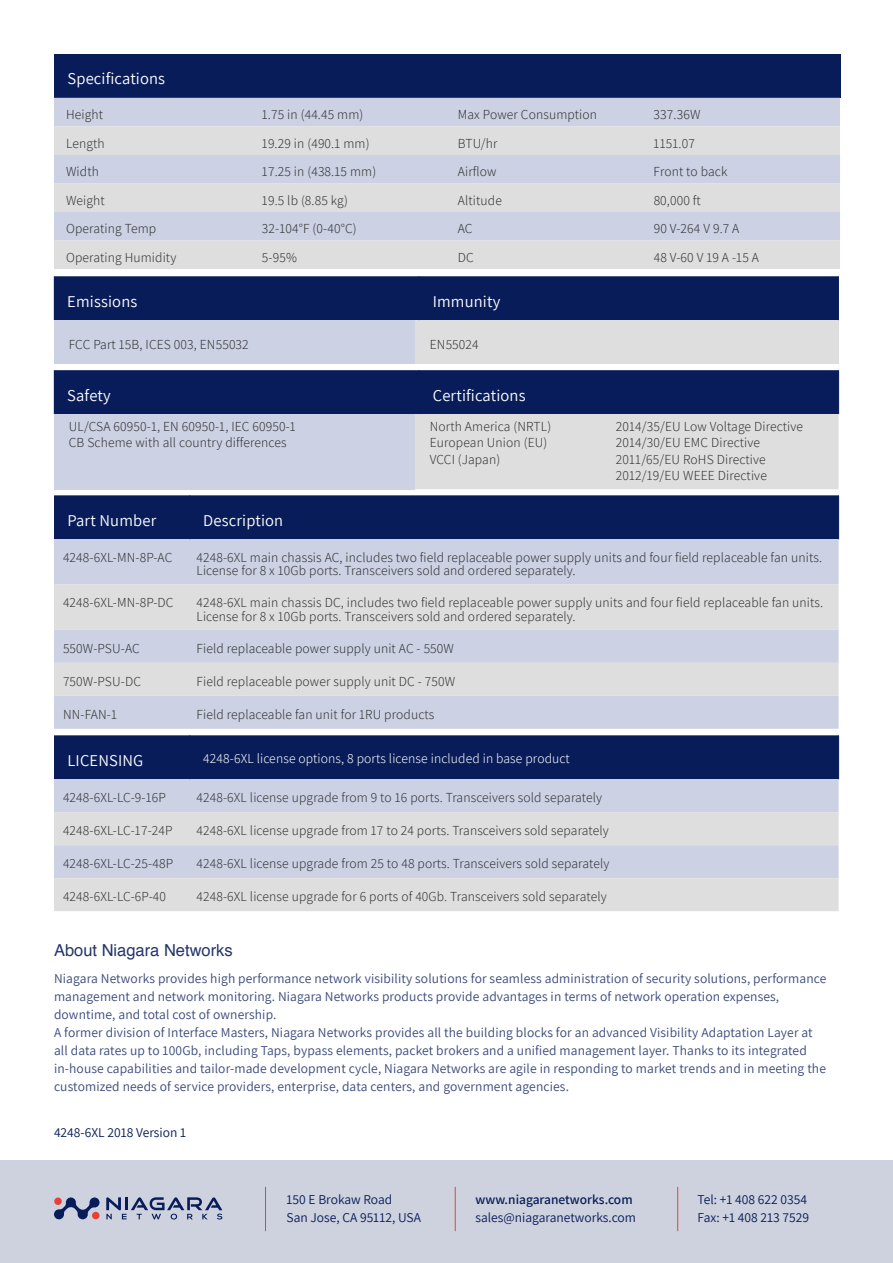
<style>
.page{position:relative;width:893px;height:1263px;background:#fff}
.page>*{position:absolute;margin:0;border:0;box-sizing:border-box;transform-origin:0 0}
.t1{font:16.5px "Assistant";letter-spacing:.01em;color:#fff}
.t2{font:16.5px "Helvetica";color:#23356b}
.t3{font:300 13.5px/16.5px "Assistant";letter-spacing:.01em;color:#333}
.t4{font:13.5px/18px "Assistant";letter-spacing:.01em;color:#39497a}
.t5{font:13.5px/18px "Assistant";color:#081c59}
.t6{font:300 13.5px "Assistant";letter-spacing:.01em;color:#fff}
.t7{font:600 13.5px "Assistant";color:#081c59}
</style>
<div class="page">
<div style="left:0;top:1160px;width:893px;height:103px;background:#ced2de"></div>
<hr style="left:455px;top:1187px;width:1px;height:44px;background:#e84038">
<hr style="left:265px;top:1187px;width:1px;height:44px;background:#e84038">
<hr style="left:677px;top:1187px;width:1px;height:44px;background:#e84038">
<svg style="left:106px;top:1197px;width:116px;height:22px"></svg>
<svg style="left:54px;top:1197px;width:46px;height:22px"></svg>
<div style="left:92px;top:1212px;width:8px;height:7px;background:#e84038;border-radius:50%"></div>
<div style="left:54px;top:54px;width:786px;height:44px;background:#081c59"></div>
<div style="left:54px;top:98px;width:786px;height:28px;background:#ccd1e4"></div>
<svg style="left:54px;top:126px;width:786px;height:143px;background:#d7d8e0"></svg>
<div style="left:54px;top:495px;width:784px;height:44px;background:#081c59"></div>
<div style="left:54px;top:539px;width:785px;height:160px;background:#ccd1e4"></div>
<svg style="left:54px;top:584px;width:785px;height:112px;background:#d8dadf"></svg>
<hr style="left:189px;top:495px;width:1px;height:44px;background:#081c59">
<hr style="left:838px;top:495px;width:1px;height:44px;background:#081c59">
<svg style="left:54px;top:847px;width:785px;height:64px;background:#d5d7e0"></svg>
<svg style="left:54px;top:699px;width:785px;height:148px;background:#98a0ba"></svg>
<div style="left:54px;top:276px;width:784px;height:44px;background:#081c59"></div>
<div style="left:54px;top:320px;width:361px;height:44px;background:#ccd1e4"></div>
<div style="left:415px;top:320px;width:423px;height:44px;background:#dedede"></div>
<hr style="left:419px;top:276px;width:1px;height:44px;background:#081c59">
<hr style="left:838px;top:276px;width:1px;height:44px;background:#081c59">
<svg style="left:54px;top:370px;width:785px;height:119px;background:#8a93ae"></svg>
<hr style="left:419px;top:370px;width:1px;height:44px;background:#081c59">
<hr style="left:838px;top:370px;width:1px;height:44px;background:#081c59">
<p class="t1" style="left:68px;top:67px;width:99px">Specifications</p>
<p class="t3" style="left:66px;top:106px;width:39px">Height</p>
<p class="t3" style="left:262px;top:106px;width:103px">1.75 in (44.45 mm)</p>
<p class="t3" style="left:458px;top:106px;width:141px">Max Power Consumption</p>
<p class="t3" style="left:654px;top:106px;width:48px">337.36W</p>
<p class="t3" style="left:66px;top:134px;width:40px">Length</p>
<p class="t3" style="left:262px;top:134px;width:109px">19.29 in (490.1 mm)</p>
<p class="t3" style="left:458px;top:134px;width:41px">BTU/hr</p>
<p class="t3" style="left:654px;top:134px;width:43px">1151.07</p>
<p class="t3" style="left:66px;top:163px;width:34px">Width</p>
<p class="t3" style="left:262px;top:163px;width:116px">17.25 in (438.15 mm)</p>
<p class="t3" style="left:458px;top:163px;width:40px">Airflow</p>
<p class="t3" style="left:654px;top:163px;width:75px">Front to back</p>
<p class="t3" style="left:66px;top:191px;width:40px">Weight</p>
<p class="t3" style="left:262px;top:191px;width:88px">19.5 lb (8.85 kg)</p>
<p class="t3" style="left:458px;top:191px;width:46px">Altitude</p>
<p class="t3" style="left:654px;top:191px;width:49px">80,000 ft</p>
<p class="t3" style="left:66px;top:220px;width:92px">Operating Temp</p>
<p class="t3" style="left:262px;top:220px;width:96px">32-104°F (0-40°C)</p>
<p class="t3" style="left:458px;top:220px;width:16px">AC</p>
<p class="t3" style="left:654px;top:220px;width:87px">90 V-264 V 9.7 A</p>
<p class="t3" style="left:66px;top:248px;width:112px">Operating Humidity</p>
<p class="t3" style="left:262px;top:248px;width:37px">5-95%</p>
<p class="t3" style="left:458px;top:248px;width:17px">DC</p>
<p class="t3" style="left:654px;top:248px;width:107px">48 V-60 V 19 A -15 A</p>
<p class="t1" style="left:67px;top:290px;width:72px">Emissions</p>
<p class="t1" style="left:433px;top:290px;width:69px">Immunity</p>
<p class="t3" style="left:69px;top:335px;width:181px">FCC Part 15B, ICES 003, EN55032</p>
<p class="t3" style="left:430px;top:335px;width:50px">EN55024</p>
<p class="t1" style="left:67px;top:384px;width:45px">Safety</p>
<p class="t1" style="left:433px;top:384px;width:94px">Certifications</p>
<p class="t3" style="left:69px;top:417px;width:229px">UL/CSA 60950-1, EN 60950-1, IEC 60950-1<br>CB Scheme with all country differences</p>
<p class="t3" style="left:430px;top:417px;width:123px">North America (NRTL)<br>European Union (EU)<br>VCCI (Japan)</p>
<p class="t3" style="left:616px;top:417px;width:189px">2014/35/EU Low Voltage Directive<br>2014/30/EU EMC Directive<br>2011/65/EU RoHS Directive<br>2012/19/EU WEEE Directive</p>
<p class="t1" style="left:68px;top:509px;width:90px">Part Number</p>
<p class="t1" style="left:203px;top:509px;width:82px">Description</p>
<p class="t3" style="left:63px;top:548px;width:111px">4248-6XL-MN-8P-AC</p>
<p class="t3" style="left:197px;top:550px;width:627px;line-height:13.5px">4248-6XL main chassis AC, includes two field replaceable power supply units and four field replaceable fan units.<br>License for 8 x 10Gb ports. Transceivers sold and ordered separately.</p>
<p class="t3" style="left:63px;top:594px;width:112px">4248-6XL-MN-8P-DC</p>
<p class="t3" style="left:197px;top:595px;width:628px;line-height:13.5px">4248-6XL main chassis DC, includes two field replaceable power supply units and four field replaceable fan units.<br>License for 8 x 10Gb ports. Transceivers sold and ordered separately.</p>
<p class="t3" style="left:63px;top:639px;width:78px">550W-PSU-AC</p>
<p class="t3" style="left:197px;top:639px;width:259px">Field replaceable power supply unit AC - 550W</p>
<p class="t3" style="left:63px;top:672px;width:80px">750W-PSU-DC</p>
<p class="t3" style="left:197px;top:672px;width:260px">Field replaceable power supply unit DC - 750W</p>
<p class="t3" style="left:63px;top:705px;width:56px">NN-FAN-1</p>
<p class="t3" style="left:197px;top:705px;width:239px">Field replaceable fan unit for 1RU products</p>
<p class="t1" style="left:68px;top:749px;width:77px">LICENSING</p>
<p class="t6" style="left:203px;top:749px;width:368px">4248-6XL license options, 8 ports license included in base product</p>
<p class="t3" style="left:63px;top:788px;width:104px">4248-6XL-LC-9-16P</p>
<p class="t3" style="left:196px;top:788px;width:407px">4248-6XL license upgrade from 9 to 16 ports. Transceivers sold separately</p>
<p class="t3" style="left:63px;top:821px;width:111px">4248-6XL-LC-17-24P</p>
<p class="t3" style="left:196px;top:821px;width:414px">4248-6XL license upgrade from 17 to 24 ports. Transceivers sold separately</p>
<p class="t3" style="left:63px;top:854px;width:112px">4248-6XL-LC-25-48P</p>
<p class="t3" style="left:196px;top:854px;width:414px">4248-6XL license upgrade from 25 to 48 ports. Transceivers sold separately</p>
<p class="t3" style="left:63px;top:887px;width:105px">4248-6XL-LC-6P-40</p>
<p class="t3" style="left:196px;top:887px;width:412px">4248-6XL license upgrade for 6 ports of 40Gb. Transceivers sold separately</p>
<p class="t2" style="left:54px;top:937px;width:180px">About Niagara Networks</p>
<p class="t4" style="left:54px;top:969px;width:774px">Niagara Networks provides high performance network visibility solutions for seamless administration of security solutions, performance management and network monitoring. Niagara Networks products provide advantages in terms of network operation expenses, downtime, and total cost of ownership.<br>A former division of Interface Masters, Niagara Networks provides all the building blocks for an advanced Visibility Adaptation Layer at all data rates up to 100Gb, including Taps, bypass elements, packet brokers and a unified management layer. Thanks to its integrated in-house capabilities and tailor-made development cycle, Niagara Networks are agile in responding to market trends and in meeting the customized needs of service providers, enterprise, data centers, and government agencies.</p>
<p class="t5" style="left:54px;top:1123px;width:134px">4248-6XL 2018 Version 1</p>
<p class="t5" style="left:287px;top:1190px;width:136px">150 E Brokaw Road<br>San Jose, CA 95112, USA</p>
<p class="t7" style="left:476px;top:1190px;width:159px">www.niagaranetworks.com</p>
<p class="t5" style="left:476px;top:1208px;width:162px">sales@niagaranetworks.com</p>
<p class="t5" style="left:698px;top:1190px;width:113px">Tel: +1 408 622 0354<br>Fax: +1 408 213 7529</p>
</div>
